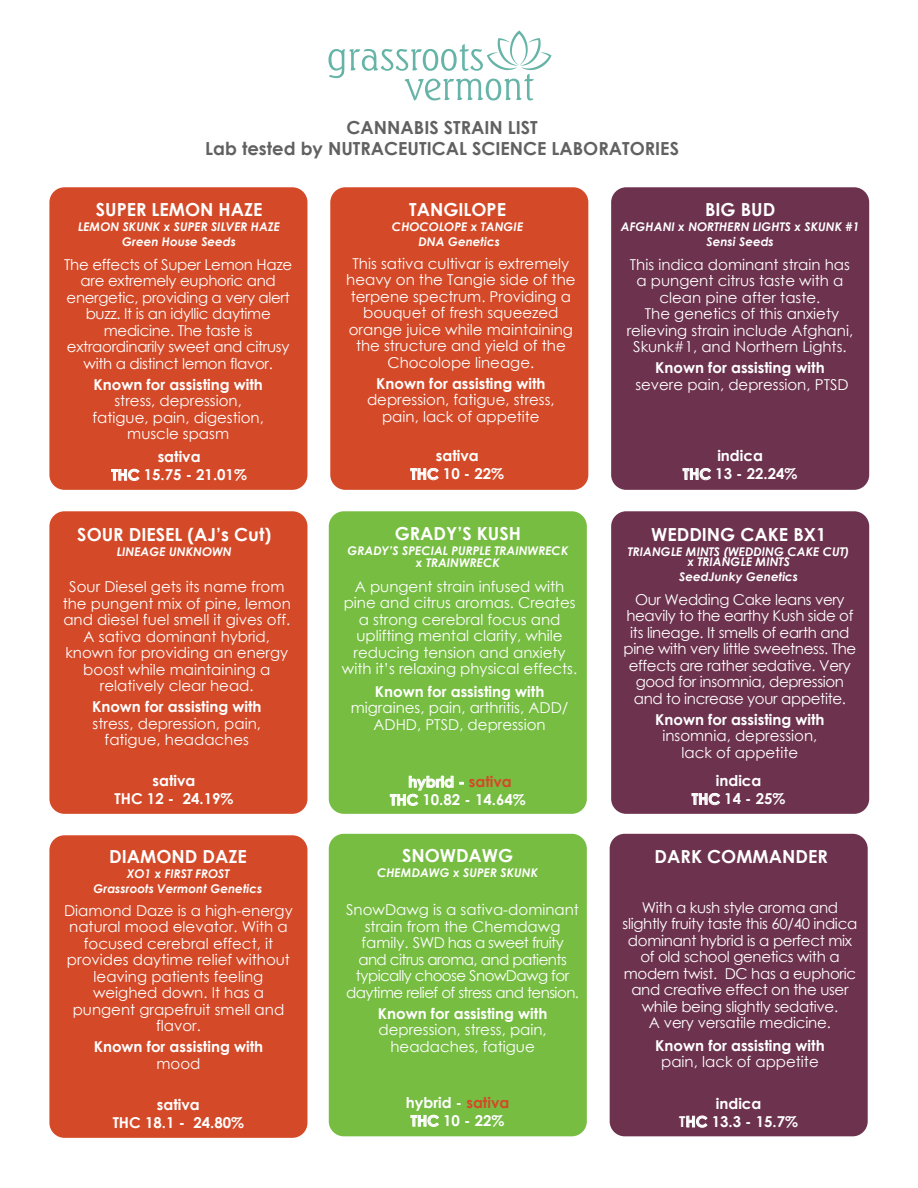
<style>
.page{position:relative;width:918px;height:1188px;background:#fff}
.page>*{position:absolute;margin:0;border:0;box-sizing:border-box;transform-origin:0 0}
.t1{font:700 18px "Century Gothic";color:#fff}
.t2{font:700 18px/21.6px "Century Gothic";color:#606160;text-align:center}
.t3{font:15px/16.5px "Century Gothic";color:#fff;text-align:center}
.t4{font:15px/16.5px "Century Gothic";letter-spacing:-.02em;color:#fff;text-align:center}
.t5{font:700 15px/18px "Century Gothic";color:#fff;text-align:center}
.t6{font:15px/16.5px "Century Gothic";letter-spacing:-.025em;color:#fff;text-align:center}
.t7{font:15px/16.5px "Century Gothic";letter-spacing:-.035em;color:#fff;text-align:center}
.t8{font:italic 700 12px/15px "Century Gothic";color:#fff;text-align:center}
.s1{color:#d44927}
</style>
<div class="page">
<div style="left:49px;top:187px;width:258px;height:303px;background:#d44927;border-radius:15px"></div>
<div style="left:611px;top:187px;width:258px;height:303px;background:#6d324e;border-radius:15px"></div>
<div style="left:330px;top:187px;width:258px;height:303px;background:#d44927;border-radius:15px"></div>
<div style="left:49px;top:511px;width:258px;height:303px;background:#d44927;border-radius:15px"></div>
<div style="left:611px;top:511px;width:258px;height:303px;background:#6d324e;border-radius:15px"></div>
<div style="left:329px;top:511px;width:258px;height:303px;background:#76bd42;border-radius:15px"></div>
<div style="left:49px;top:835px;width:258px;height:303px;background:#d44927;border-radius:15px"></div>
<div style="left:610px;top:834px;width:258px;height:302px;background:#6d324e;border-radius:15px"></div>
<div style="left:329px;top:834px;width:258px;height:302px;background:#76bd42;border-radius:15px"></div>
<svg style="left:111px;top:468px;width:29px;height:13px"></svg>
<svg style="left:682px;top:468px;width:30px;height:13px"></svg>
<svg style="left:686px;top:1116px;width:21px;height:12px"></svg>
<svg style="left:410px;top:468px;width:29px;height:13px"></svg>
<svg style="left:691px;top:793px;width:30px;height:12px"></svg>
<svg style="left:410px;top:1114px;width:29px;height:13px"></svg>
<svg style="left:390px;top:776px;width:74px;height:30px"></svg>
<svg style="left:328px;top:30px;width:224px;height:70px"></svg>
<p class="t2" style="left:205px;top:115px;width:475px">CANNABIS STRAIN LIST<br>Lab tested by NUTRACEUTICAL SCIENCE LABORATORIES</p>
<p class="t1" style="left:96px;top:195px;width:168px">SUPER LEMON HAZE</p>
<p class="t8" style="left:78px;top:218px;width:204px">LEMON SKUNK x SUPER SILVER HAZE<br>Green House Seeds</p>
<p class="t4" style="left:64px;top:256px;width:230px">The effects of Super Lemon Haze are extremely euphoric and energetic, providing a very alert buzz. It is an idyllic daytime medicine. The taste is extraordinarily sweet and citrusy with a distinct lemon flavor.</p>
<p class="t5" style="left:93px;top:375px;width:171px">Known for assisting with</p>
<p class="t3" style="left:93px;top:392px;width:173px">stress, depression, fatigue, pain, digestion, muscle spasm</p>
<p class="t1" style="left:409px;top:196px;width:98px">TANGILOPE</p>
<p class="t8" style="left:392px;top:219px;width:133px">CHOCOLOPE x TANGIE<br>DNA Genetics</p>
<p class="t3" style="left:346px;top:255px;width:231px">This sativa cultivar is extremely heavy on the Tangie side of the terpene spectrum. Providing a bouquet of fresh squeezed orange juice while maintaining the structure and yield of the<br>Chocolope lineage.</p>
<p class="t5" style="left:376px;top:374px;width:171px">Known for assisting with</p>
<p class="t3" style="left:367px;top:391px;width:189px">depression, fatigue, stress, pain, lack of appetite</p>
<p class="t1" style="left:705px;top:196px;width:72px">BIG BUD</p>
<p class="t8" style="left:621px;top:219px;width:240px">AFGHANI x NORTHERN LIGHTS x SKUNK #1<br>Sensi Seeds</p>
<p class="t3" style="left:627px;top:256px;width:228px">This indica dominant strain has a pungent citrus taste with a clean pine after taste.<br>The genetics of this anxiety relieving strain include Afghani,<br>Skunk#1, and Northern Lights.</p>
<p class="t5" style="left:655px;top:358px;width:171px">Known for assisting with</p>
<p class="t3" style="left:635px;top:376px;width:215px">severe pain, depression, PTSD</p>
<p class="t5" style="left:111px;top:447px;width:137px">sativa<br>THC 15.75 - 21.01%</p>
<p class="t5" style="left:683px;top:446px;width:116px">indica<br>THC 13 - 22.24%</p>
<p class="t5" style="left:411px;top:446px;width:95px">sativa<br>THC 10 - 22%</p>
<p class="t1" style="left:77px;top:520px;width:196px">SOUR DIESEL (AJ’s Cut)</p>
<p class="t8" style="left:117px;top:543px;width:116px">LINEAGE UNKNOWN</p>
<p class="t3" style="left:63px;top:579px;width:230px">Sour Diesel gets its name from the pungent mix of pine, lemon and diesel fuel smell it gives off.<br>A sativa dominant hybrid, known for providing an energy boost while maintaining a relatively clear head.</p>
<p class="t5" style="left:92px;top:697px;width:171px">Known for assisting with</p>
<p class="t3" style="left:93px;top:715px;width:170px">stress, depression, pain, fatigue, headaches</p>
<p class="t1" style="left:395px;top:520px;width:128px">GRADY’S KUSH</p>
<p class="t8" style="left:347px;top:545px;width:223px;line-height:12px">GRADY’S SPECIAL PURPLE TRAINWRECK x TRAINWRECK</p>
<p class="t3" style="left:342px;top:578px;width:237px">A pungent strain infused with pine and citrus aromas. Creates a strong cerebral focus and uplifting mental clarity, while reducing tension and anxiety with it’s relaxing physical effects.</p>
<p class="t5" style="left:375px;top:682px;width:171px">Known for assisting with</p>
<p class="t3" style="left:351px;top:700px;width:219px">migraines, pain, arthritis, ADD/<br>ADHD, PTSD, depression</p>
<p class="t1" style="left:651px;top:521px;width:176px">WEDDING CAKE BX1</p>
<p class="t8" style="left:628px;top:546px;width:223px;line-height:10.5px">TRIANGLE MINTS (WEDDING CAKE CUT) x TRIANGLE MINTS</p>
<p class="t8" style="left:679px;top:569px;width:121px">SeedJunky Genetics</p>
<p class="t6" style="left:623px;top:591px;width:234px">Our Wedding Cake leans very heavily to the earthy Kush side of its lineage. It smells of earth and pine with very little sweetness. The effects are rather sedative. Very good for insomnia, depression and to increase your appetite.</p>
<p class="t5" style="left:655px;top:710px;width:171px">Known for assisting with</p>
<p class="t3" style="left:662px;top:728px;width:156px">insomnia, depression, lack of appetite</p>
<p class="t5" style="left:115px;top:771px;width:120px">sativa<br>THC 12 - 24.19%</p>
<p class="t5" style="left:390px;top:772px;width:137px">hybrid - <span class="s1">sativa<br></span>THC 10.82 - 14.64%</p>
<p class="t5" style="left:692px;top:771px;width:95px">indica<br>THC 14 - 25%</p>
<p class="t1" style="left:109px;top:843px;width:139px">DIAMOND DAZE</p>
<p class="t8" style="left:93px;top:866px;width:170px">XO1 x FIRST FROST<br>Grassroots Vermont Genetics</p>
<p class="t1" style="left:402px;top:842px;width:113px">SNOWDAWG</p>
<p class="t8" style="left:377px;top:864px;width:163px">CHEMDAWG x SUPER SKUNK</p>
<p class="t1" style="left:655px;top:842px;width:175px">DARK COMMANDER</p>
<p class="t3" style="left:64px;top:902px;width:230px">Diamond Daze is a high-energy natural mood elevator. With a focused cerebral effect, it provides daytime relief without leaving patients feeling weighed down. It has a pungent grapefruit smell and flavor.</p>
<p class="t5" style="left:94px;top:1037px;width:171px">Known for assisting with</p>
<p class="t3" style="left:156px;top:1055px;width:45px">mood</p>
<p class="t7" style="left:346px;top:901px;width:234px">SnowDawg is a sativa-dominant strain from the Chemdawg family. SWD has a sweet fruity and citrus aroma, and patients typically choose SnowDawg for daytime relief of stress and tension.</p>
<p class="t5" style="left:378px;top:1004px;width:171px">Known for assisting with</p>
<p class="t3" style="left:378px;top:1021px;width:170px">depression, stress, pain, headaches, fatigue</p>
<p class="t4" style="left:623px;top:899px;width:236px">With a kush style aroma and slightly fruity taste this 60/40 indica dominant hybrid is a perfect mix of old school genetics with a modern twist. DC has a euphoric and creative effect on the user while being slightly sedative.<br>A very versatile medicine.</p>
<p class="t5" style="left:655px;top:1036px;width:171px">Known for assisting with</p>
<p class="t3" style="left:661px;top:1054px;width:159px">pain, lack of appetite</p>
<p class="t5" style="left:113px;top:1095px;width:133px">sativa<br>THC 18.1 - 24.80%</p>
<p class="t5" style="left:406px;top:1093px;width:105px">hybrid - <span class="s1">sativa<br></span>THC 10 - 22%</p>
<p class="t5" style="left:679px;top:1094px;width:120px">indica<br>THC 13.3 - 15.7%</p>
</div>
